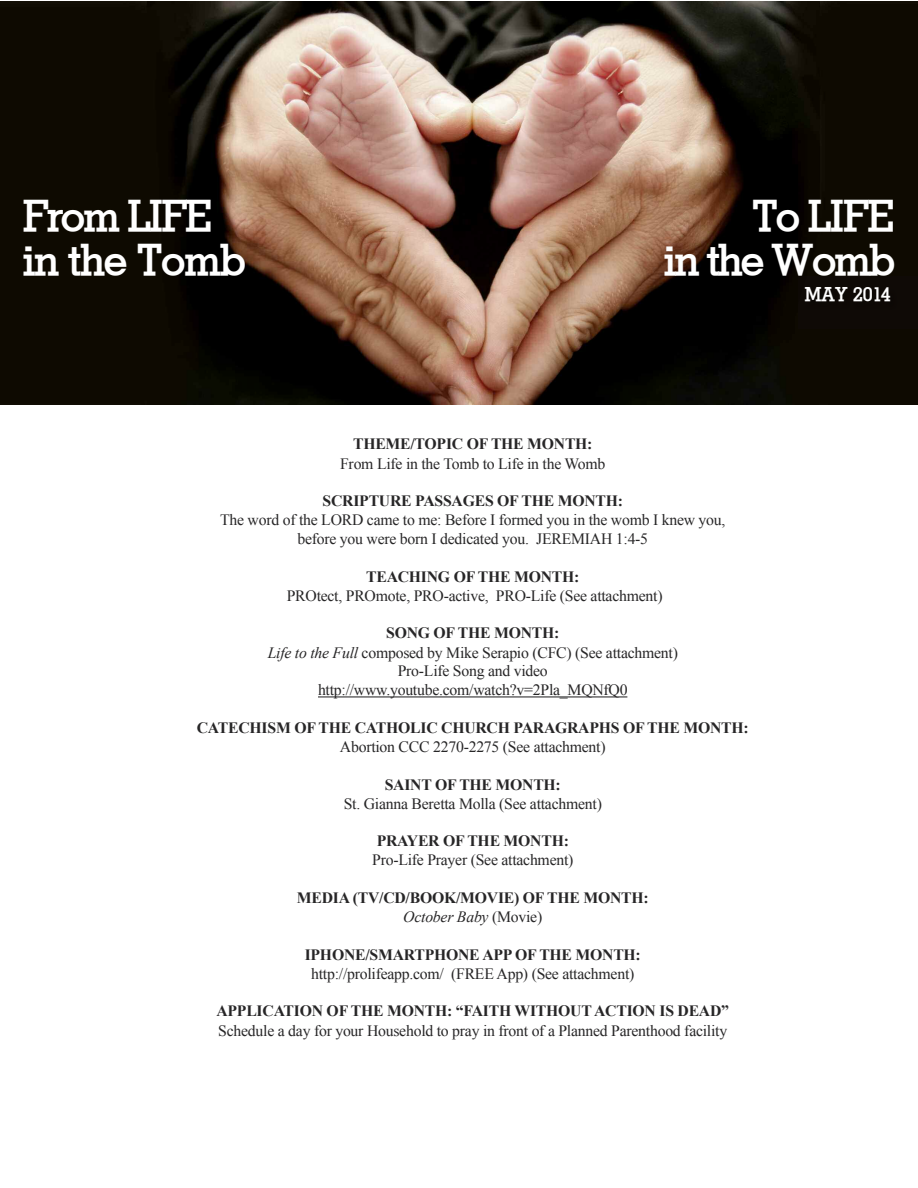
<style>
.page{position:relative;width:918px;height:1188px;background:#fff}
.page>*{position:absolute;margin:0;border:0;box-sizing:border-box;transform-origin:0 0}
.t1{font:700 43.5px/43.5px "Geo";letter-spacing:-.08em;color:#fff}
.t2{font:700 19.5px "Geo";letter-spacing:-.05em;color:#fff}
.t3{font:15.75px/19px "Times New Roman";letter-spacing:-.015em;color:#272627;text-align:center}
.t4{font:700 15.75px/19.2px "Times New Roman";letter-spacing:-.015em;color:#272627;text-align:center}
.s1{font-weight:700}
.s2{font-style:italic}
.s3{font-weight:400;font-style:italic}
.s4{font-weight:400}
</style>
<div class="page">
<img style="left:0;top:1px;width:918px;height:403px">
<div style="left:798px;top:276px;width:120px;height:53px;background:#0f0a06"></div>
<hr style="left:318px;top:696px;width:309px;height:1px;background:#272627">
<h1 class="t1" style="left:23px;top:194px;width:225px">from Life in the Tomb</h1>
<h1 class="t1" style="left:664px;top:194px;width:233px;text-align:right">To Life<br>in the Womb</h1>
<p class="t4" style="left:353px;top:435px;width:241px">THEME/TOPIC OF THE MONTH:</p>
<p class="t3" style="left:340px;top:454px;width:267px">From Life in the Tomb to Life in the Womb</p>
<p class="t4" style="left:323px;top:491px;width:302px">SCRIPTURE PASSAGES OF THE MONTH:</p>
<p class="t3" style="left:220px;top:511px;width:507px">The word of the LORD came to me: Before I formed you in the womb I knew you, before you were born I dedicated you. JeRemIah 1:4-5</p>
<p class="t4" style="left:366px;top:567px;width:215px">TEACHING OF THE MONTH:</p>
<p class="t3" style="left:287px;top:586px;width:377px">PROtect, PROmote, PRO-active, PRO-Life (See attachment)</p>
<p class="t3" style="left:268px;top:624px;width:412px"><span class="s1">SONG OF THE MONTH:<br></span><span class="s2">Life to the Full</span> composed by mike Serapio (CFC) (See attachment)<br>Pro-Life Song and video http://www.youtube.com/watch?v=2Pla_mQNfQ0</p>
<p class="t4" style="left:197px;top:718px;width:554px">CATECHISM OF THE CATHOLIC CHURCH PARAGRAPHS OF THE MONTH:</p>
<p class="t3" style="left:340px;top:737px;width:267px">abortion CCC 2270-2275 (See attachment)</p>
<p class="t4" style="left:385px;top:775px;width:178px">SAINT OF THE MONTH:</p>
<p class="t3" style="left:344px;top:794px;width:260px">St. Gianna Beretta molla (See attachment)</p>
<p class="t4" style="left:377px;top:831px;width:194px">PRAYER OF THE MONTH:</p>
<p class="t3" style="left:372px;top:851px;width:203px">Pro-Life Prayer (See attachment)</p>
<p class="t4" style="left:297px;top:888px;width:353px">MEDIA (TV/CD/BOOK/MOVIE) OF THE MONTH:<br><span class="s3">October Baby</span> <span class="s4">(movie)</span></p>
<p class="t4" style="left:305px;top:945px;width:338px">IPHONE/SMARTPHONE APP OF THE MONTH:</p>
<p class="t3" style="left:311px;top:964px;width:325px">http://prolifeapp.com/ (FRee app) (See attachment)</p>
<p class="t4" style="left:216px;top:1002px;width:514px">APPLICATION OF THE MONTH: “FAITH WITHOUT ACTION IS DEAD”</p>
<p class="t3" style="left:218px;top:1021px;width:510px">Schedule a day for your household to pray in front of a Planned Parenthood facility</p>
<p class="t2" style="left:805px;top:282px;width:88px">MAY 2014</p>
</div>
